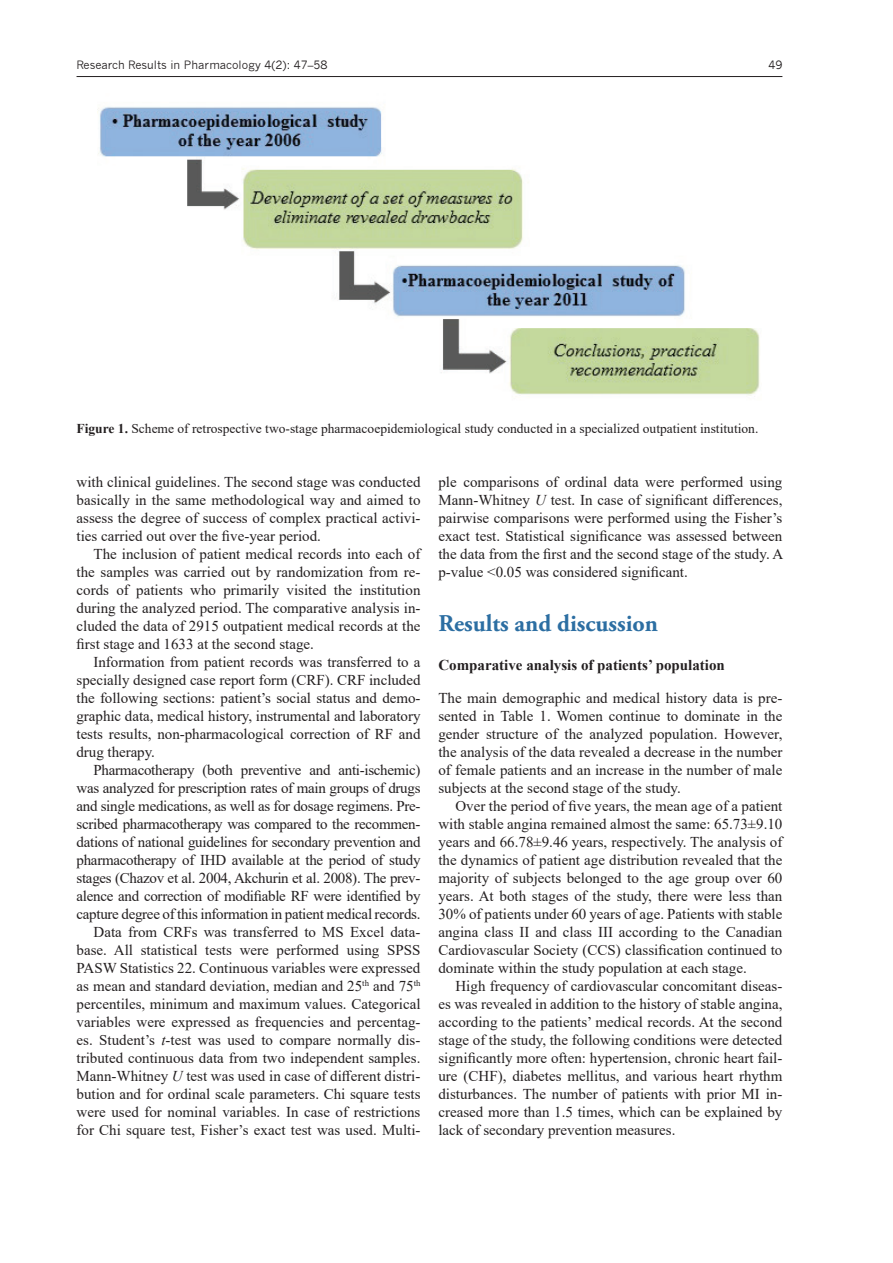
<style>
.page{position:relative;width:893px;height:1263px;background:#fff}
.page>*{position:absolute;margin:0;border:0;box-sizing:border-box;transform-origin:0 0}
.ZAG_1{font:700 24px "Adobe Garamond Pro";color:#2c6ea2}
.normal_0{font:15px/18px "Times New Roman";color:#231f20;text-align:justify}
.ZAG_2{font:700 15px "Times New Roman";color:#231f20}
.FIG{font:13.5px "Times New Roman";color:#231f20}
.t1{font:11.25px "News Gothic";color:#231f20}
.s1{font-weight:700}
.s2{font-style:italic}
</style>
<div class="page">
<hr style="left:77px;top:76px;width:705px;height:1px;background:#231f20">
<img style="left:98px;top:107px;width:662px;height:289px">
<p class="t1" style="left:77px;top:58px;width:252px">Research Results in Pharmacology 4(2): 47–58</p>
<p class="t1" style="left:768px;top:58px;width:16px">49</p>
<p class="FIG" style="left:77px;top:419px;width:683px"><span class="s1">Figure 1.</span> Scheme of retrospective two-stage pharmacoepidemiological study conducted in a specialized outpatient institution.</p>
<p class="normal_0" style="left:77px;top:472px;width:345px">with clinical guidelines. The second stage was conducted basically in the same methodological way and aimed to assess the degree of success of complex practical activi&shy;ties carried out over the five-year period.</p>
<p class="normal_0" style="left:77px;top:544px;width:345px;text-indent:17px">The inclusion of patient medical records into each of the samples was carried out by randomization from re&shy;cords of patients who primarily visited the institution during the analyzed period. The comparative analysis in&shy;cluded the data of 2915 outpatient medical records at the first stage and 1633 at the second stage.</p>
<p class="normal_0" style="left:77px;top:652px;width:345px;text-indent:17px">Information from patient records was transferred to a specially designed case report form (CRF). CRF included the following sections: patient’s social status and demo&shy;graphic data, medical history, instrumental and laboratory tests results, non-pharmacological correction of RF and drug therapy.</p>
<p class="normal_0" style="left:77px;top:760px;width:345px;text-indent:17px">Pharmacotherapy (both preventive and anti-ischemic) was analyzed for prescription rates of main groups of drugs and single medications, as well as for dosage regimens. Pre&shy;scribed pharmacotherapy was compared to the recommen&shy;dations of national guidelines for secondary prevention and pharmacotherapy of IHD available at the period of study stages (Chazov et al. 2004, Akchurin et al. 2008). The prev&shy;alence and correction of modifiable RF were identified by capture degree of this information in patient medical records.</p>
<p class="normal_0" style="left:77px;top:922px;width:345px;text-indent:17px">Data from CRFs was transferred to MS Excel data&shy;base. All statistical tests were performed using SPSS PASW Statistics 22. Continuous variables were expressed as mean and standard deviation, median and 25<sup>th</sup> and 75<sup>th </sup>percentiles, minimum and maximum values. Categorical variables were expressed as frequencies and percentag&shy;es. Student’s <span class="s2">t</span>-test was used to compare normally dis&shy;tributed continuous data from two independent samples.<br>Mann-Whitney <span class="s2">U</span> test was used in case of different distri&shy;bution and for ordinal scale parameters. Chi square tests were used for nominal variables. In case of restrictions for Chi square test, Fisher’s exact test was used. Multi-</p>
<p class="normal_0" style="left:438px;top:472px;width:346px">ple comparisons of ordinal data were performed using Mann-Whitney <span class="s2">U</span> test. In case of significant differences, pairwise comparisons were performed using the Fisher’s exact test. Statistical significance was assessed between the data from the first and the second stage of the study. A p-value &lt;0.05 was considered significant.</p>
<p class="ZAG_1" style="left:438px;top:609px;width:221px">Results and discussion</p>
<p class="ZAG_2" style="left:438px;top:654px;width:288px">Comparative analysis of patients’ population</p>
<p class="normal_0" style="left:438px;top:688px;width:345px">The main demographic and medical history data is pre&shy;sented in Table 1. Women continue to dominate in the gender structure of the analyzed population. However, the analysis of the data revealed a decrease in the number of female patients and an increase in the number of male subjects at the second stage of the study.</p>
<p class="normal_0" style="left:438px;top:796px;width:345px;text-indent:17px">Over the period of five years, the mean age of a patient with stable angina remained almost the same: 65.73±9.10 years and 66.78±9.46 years, respectively. The analysis of the dynamics of patient age distribution revealed that the majority of subjects belonged to the age group over 60 years. At both stages of the study, there were less than 30% of patients under 60 years of age. Patients with stable angina class II and class III according to the Canadian Cardiovascular Society (CCS) classification continued to dominate within the study population at each stage.</p>
<p class="normal_0" style="left:438px;top:976px;width:345px;text-indent:17px">High frequency of cardiovascular concomitant diseas&shy;es was revealed in addition to the history of stable angina, according to the patients’ medical records. At the second stage of the study, the following conditions were detected significantly more often: hypertension, chronic heart fail&shy;ure (CHF), diabetes mellitus, and various heart rhythm disturbances. The number of patients with prior MI in&shy;creased more than 1.5 times, which can be explained by lack of secondary prevention measures.</p>
</div>
